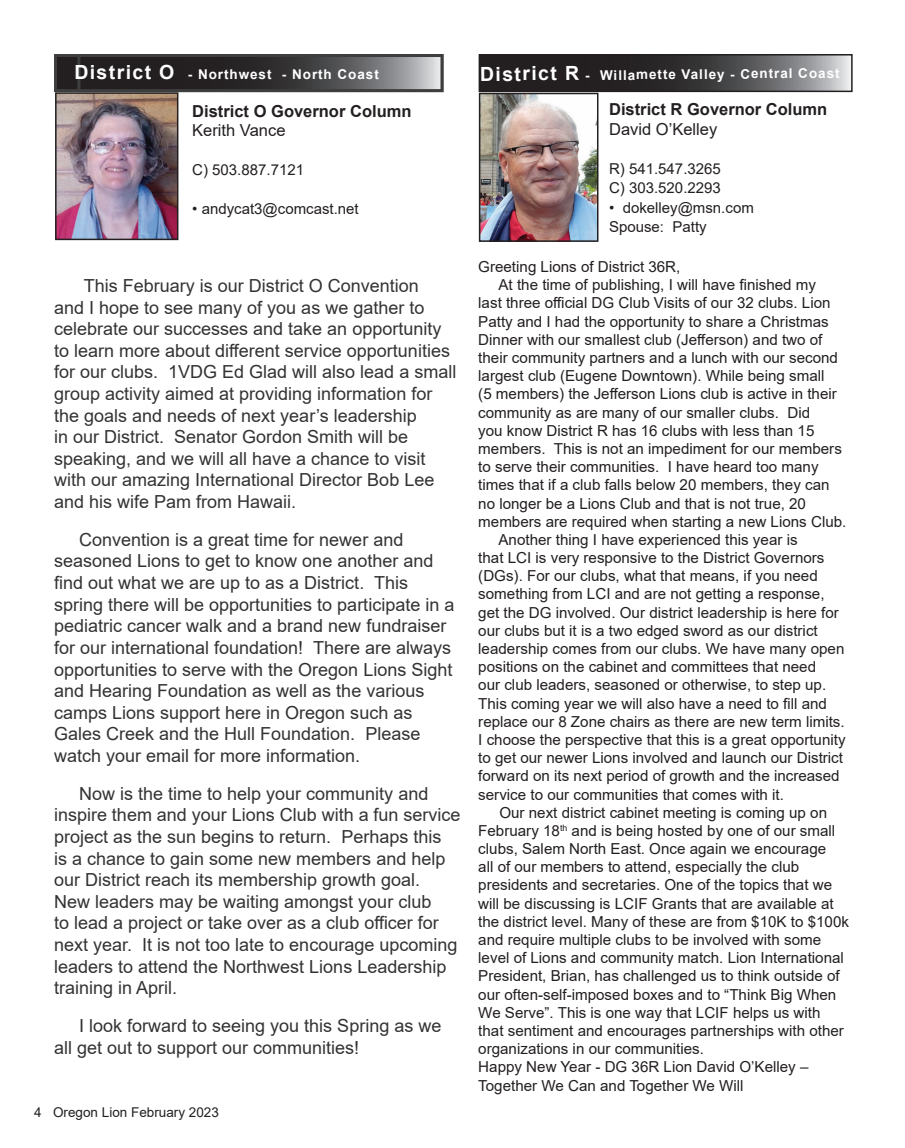
<style>
.page{position:relative;width:905px;height:1148px;background:#fff}
.page>*{position:absolute;margin:0;border:0;box-sizing:border-box;transform-origin:0 0}
.t1{font:18px/21.6px "Arial";color:#333}
.t2{font:700 16.5px "Arial";color:#231f20}
.t3{font:16.5px "Arial";color:#231f20}
.t4{font:15.15px/18.1px "Arial";color:#231f20}
.t5{font:15px "Arial";color:#231f20}
.t6{font:700 13.5px "Arial";letter-spacing:.07em;color:#fff}
.t7{font:13.5px "Arial";color:#231f20}
.s1{font-size:19.5px}
</style>
<div class="page">
<div style="left:56px;top:56px;width:386px;height:35px;background:#231f20"></div>
<div style="left:54px;top:54px;width:389px;height:38px;border:3px solid #3e3e3f"></div>
<svg style="left:265px;top:58px;width:174px;height:30px;background:#6a6b6d"></svg>
<div style="left:77px;top:54px;width:366px;height:38px;border:3px solid #3e3e3f"></div>
<svg style="left:481px;top:57px;width:368px;height:32px;background:#464546"></svg>
<div style="left:478px;top:54px;width:374px;height:38px;border:2px solid #231f20"></div>
<img style="left:482px;top:96px;width:113px;height:143px">
<div style="left:479px;top:93px;width:119px;height:149px;border:2px solid #231f20"></div>
<img style="left:58px;top:95px;width:117px;height:142px">
<div style="left:55px;top:92px;width:123px;height:148px;border:2px solid #231f20"></div>
<p class="t6" style="left:74px;top:65px;width:306px"><span class="s1">District O</span> - Northwest - North Coast</p>
<p class="t2" style="left:192px;top:99px;width:221px">District O Governor Column</p>
<p class="t3" style="left:192px;top:119px;width:95px">Kerith Vance</p>
<p class="t5" style="left:192px;top:160px;width:113px">C) 503.887.7121</p>
<p class="t5" style="left:192px;top:199px;width:168px">• andycat3@comcast.net</p>
<p class="t1" style="left:54px;top:275px;width:404px;text-indent:30px">This February is our District O Convention<br>and I hope to see many of you as we gather to celebrate our successes and take an opportunity to learn more about different service opportunities for our clubs. 1VDG Ed Glad will also lead a small group activity aimed at providing information for the goals and needs of next year’s leadership<br>in our District. Senator Gordon Smith will be speaking, and we will all have a chance to visit with our amazing International Director Bob Lee and his wife Pam from Hawaii.</p>
<p class="t1" style="left:54px;top:528px;width:402px;text-indent:25px">Convention is a great time for newer and seasoned Lions to get to know one another and find out what we are up to as a District. This spring there will be opportunities to participate in a pediatric cancer walk and a brand new fundraiser for our international foundation! There are always opportunities to serve with the Oregon Lions Sight and Hearing Foundation as well as the various camps Lions support here in Oregon such as Gales Creek and the Hull Foundation. Please watch your email for more information.</p>
<p class="t1" style="left:54px;top:782px;width:408px;text-indent:25px">Now is the time to help your community and inspire them and your Lions Club with a fun service project as the sun begins to return. Perhaps this<br>is a chance to gain some new members and help our District reach its membership growth goal.<br>New leaders may be waiting amongst your club<br>to lead a project or take over as a club officer for next year. It is not too late to encourage upcoming leaders to attend the Northwest Lions Leadership training in April.</p>
<p class="t1" style="left:54px;top:1014px;width:389px;text-indent:25px">I look forward to seeing you this Spring as we all get out to support our communities!</p>
<p class="t7" style="left:34px;top:1103px;width:186px">4 Oregon Lion February 2023</p>
<p class="t6" style="left:480px;top:65px;width:361px"><span class="s1">District R</span> - Willamette Valley - Central Coast</p>
<p class="t2" style="left:609px;top:98px;width:220px">District R Governor Column</p>
<p class="t3" style="left:609px;top:118px;width:110px">David O’Kelley</p>
<p class="t5" style="left:609px;top:158px;width:113px">R) 541.547.3265</p>
<p class="t5" style="left:609px;top:178px;width:113px">C) 303.520.2293</p>
<p class="t5" style="left:609px;top:197px;width:146px">• dokelley@msn.com</p>
<p class="t5" style="left:609px;top:217px;width:99px">Spouse: Patty</p>
<p class="t4" style="left:478px;top:257px;width:204px">Greeting Lions of District 36R,</p>
<p class="t4" style="left:478px;top:276px;width:369px;text-indent:20px">At the time of publishing, I will have finished my<br>last three official DG Club Visits of our 32 clubs. Lion Patty and I had the opportunity to share a Christmas Dinner with our smallest club (Jefferson) and two of their community partners and a lunch with our second largest club (Eugene Downtown). While being small<br>(5 members) the Jefferson Lions club is active in their community as are many of our smaller clubs. Did<br>you know District R has 16 clubs with less than 15 members. This is not an impediment for our members to serve their communities. I have heard too many times that if a club falls below 20 members, they can no longer be a Lions Club and that is not true, 20 members are required when starting a new Lions Club.</p>
<p class="t4" style="left:478px;top:530px;width:369px;text-indent:20px">Another thing I have experienced this year is<br>that LCI is very responsive to the District Governors (DGs). For our clubs, what that means, if you need something from LCI and are not getting a response, get the DG involved. Our district leadership is here for our clubs but it is a two edged sword as our district leadership comes from our clubs. We have many open positions on the cabinet and committees that need<br>our club leaders, seasoned or otherwise, to step up.<br>This coming year we will also have a need to fill and replace our 8 Zone chairs as there are new term limits.<br>I choose the perspective that this is a great opportunity to get our newer Lions involved and launch our District forward on its next period of growth and the increased service to our communities that comes with it.</p>
<p class="t4" style="left:478px;top:803px;width:372px;text-indent:21px">Our next district cabinet meeting is coming up on February 18<sup>th</sup> and is being hosted by one of our small clubs, Salem North East. Once again we encourage<br>all of our members to attend, especially the club presidents and secretaries. One of the topics that we will be discussing is LCIF Grants that are available at the district level. Many of these are from $10K to $100k and require multiple clubs to be involved with some level of Lions and community match. Lion International President, Brian, has challenged us to think outside of our often-self-imposed boxes and to “Think Big When We Serve”. This is one way that LCIF helps us with that sentiment and encourages partnerships with other organizations in our communities.</p>
<p class="t4" style="left:478px;top:1057px;width:332px">Happy New Year - DG 36R Lion David O’Kelley –<br>Together We Can and Together We Will</p>
</div>
